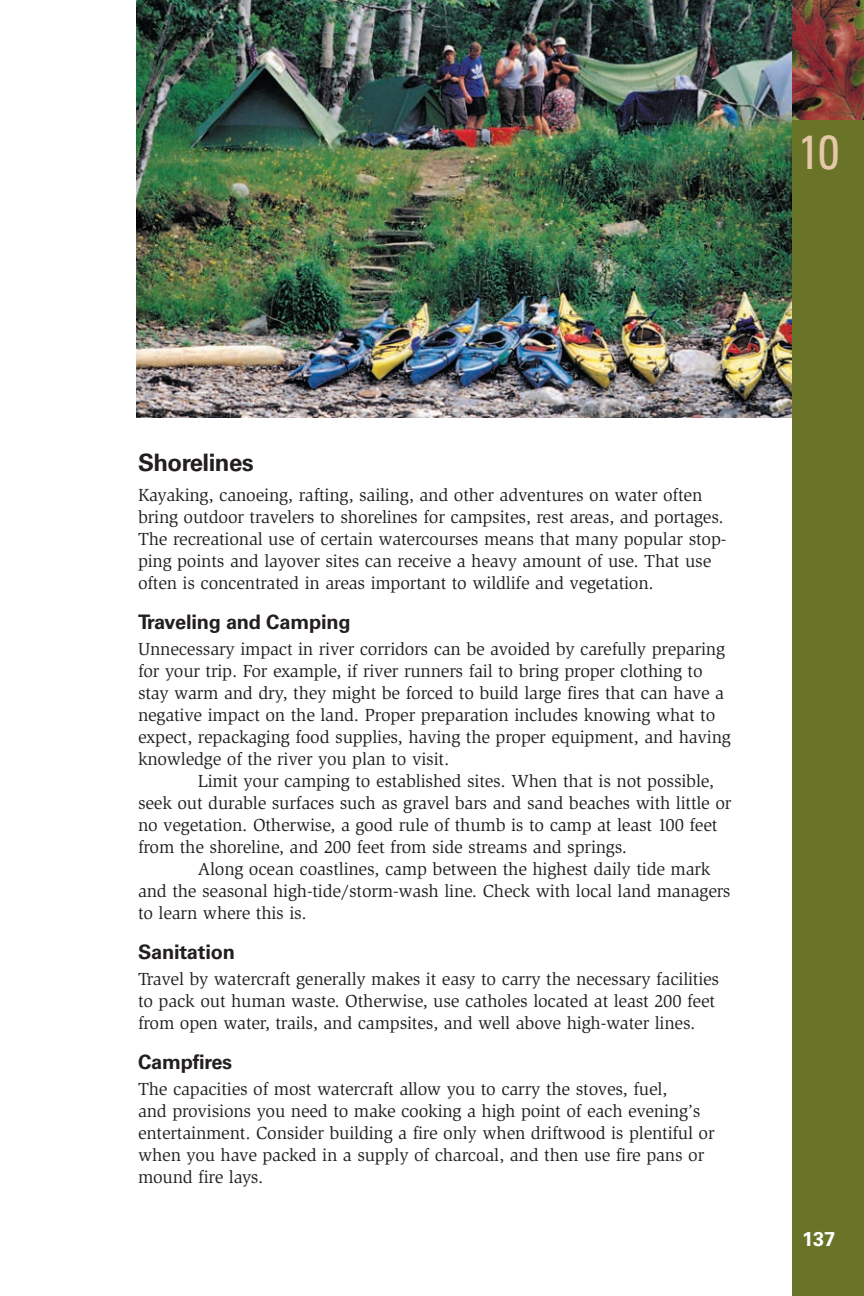
<style>
.page{position:relative;width:864px;height:1296px;background:#fff}
.page>*{position:absolute;margin:0;border:0;box-sizing:border-box;transform-origin:0 0}
.t1{font:condensed 48px "Univers";color:#e4c8a7}
.t2{font:700 24px "Univers";letter-spacing:-.02em;color:#231f20}
.t3{font:700 20px "Univers";letter-spacing:-.01em;color:#231f20}
.t4{font:700 20px "Univers";color:#fff}
.t5{font:18px/22px "Slimbach";letter-spacing:-.01em;color:#231f20}
</style>
<div class="page">
<img style="left:136px;top:0;width:728px;height:1296px">
<h1 class="t1" style="left:798px;top:134px;width:43px">10</h1>
<h2 class="t2" style="left:138px;top:454px;width:117px">Shorelines</h2>
<p class="t5" style="left:138px;top:486px;width:590px">Kayaking, canoeing, rafting, sailing, and other adventures on water often bring outdoor travelers to shorelines for campsites, rest areas, and portages.<br>The recreational use of certain watercourses means that many popular stop&shy;ping points and layover sites can receive a heavy amount of use. That use often is concentrated in areas important to wildlife and vegetation.</p>
<p class="t3" style="left:138px;top:615px;width:214px">Traveling and Camping</p>
<p class="t5" style="left:138px;top:640px;width:594px">Unnecessary impact in river corridors can be avoided by carefully preparing for your trip. For example, if river runners fail to bring proper clothing to stay warm and dry, they might be forced to build large fires that can have a negative impact on the land. Proper preparation includes knowing what to expect, repackaging food supplies, having the proper equipment, and having knowledge of the river you plan to visit.</p>
<p class="t5" style="left:138px;top:772px;width:595px;text-indent:60px">Limit your camping to established sites. When that is not possible, seek out durable surfaces such as gravel bars and sand beaches with little or no vegetation. Otherwise, a good rule of thumb is to camp at least 100 feet from the shoreline, and 200 feet from side streams and springs.</p>
<p class="t5" style="left:138px;top:860px;width:594px;text-indent:60px">Along ocean coastlines, camp between the highest daily tide mark and the seasonal high-tide/storm-wash line. Check with local land managers to learn where this is.</p>
<p class="t3" style="left:138px;top:945px;width:98px">Sanitation</p>
<p class="t5" style="left:138px;top:970px;width:583px">Travel by watercraft generally makes it easy to carry the necessary facilities to pack out human waste. Otherwise, use catholes located at least 200 feet from open water, trails, and campsites, and well above high-water lines.</p>
<p class="t3" style="left:138px;top:1055px;width:96px">Campfires</p>
<p class="t5" style="left:138px;top:1080px;width:578px">The capacities of most watercraft allow you to carry the stoves, fuel,<br>and provisions you need to make cooking a high point of each evening’s entertainment. Consider building a fire only when driftwood is plentiful or when you have packed in a supply of charcoal, and then use fire pans or mound fire lays.</p>
<p class="t4" style="left:802px;top:1232px;width:35px">137</p>
</div>
